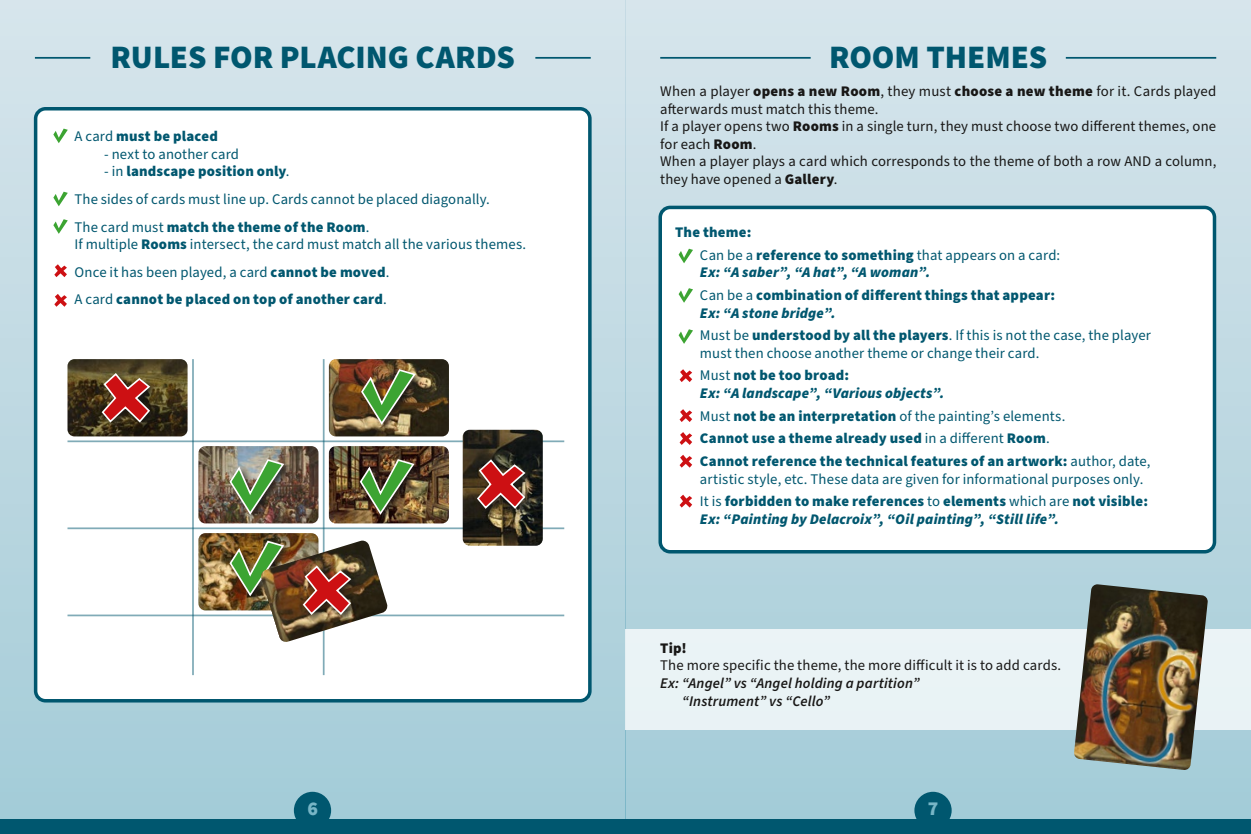
<style>
.page{position:relative;width:1251px;height:834px;background:#fff}
.page>*{position:absolute;margin:0;border:0;box-sizing:border-box;transform-origin:0 0}
.t1{font:900 32.73px "Source Sans Pro";color:#00576f}
.t2{font:900 19.6px "Source Sans Pro";color:#77b5c6}
.t3{font:14.7px/27.7px "Source Sans Pro";letter-spacing:.01em;color:#00576f}
.t4{font:900 14.7px/22.6px "Source Sans Pro";letter-spacing:.015em;color:#00576f}
.t5{font:14.7px/17.7px "Source Sans Pro";letter-spacing:.01em;color:#181716}
.t6{font:italic 600 14.7px/17.7px "Source Sans Pro";letter-spacing:.01em;color:#181716}
.t7{font:italic 900 14.7px "Source Sans Pro";letter-spacing:.015em;color:#00576f}
.t8{font:900 14.7px "Source Sans Pro";color:#181716}
.s1{font-weight:400}
.s2{font-weight:900}
.s3{font-style:italic}
.s4{font-weight:900;font-style:italic}
</style>
<div class="page">
<div style="left:0;top:0;width:625px;height:833px;background:linear-gradient(to bottom,#d8e5ec,#a2cbd7)"></div>
<div style="left:36px;top:109px;width:553px;height:591px;background:#fff;border-radius:10px"></div>
<div style="left:34px;top:107px;width:557px;height:595px;border:4px solid #00576f;border-radius:10px"></div>
<hr style="left:67px;top:440px;width:497px;height:2px;background:#00576f">
<hr style="left:323px;top:359px;width:1px;height:316px;background:#00576f">
<hr style="left:192px;top:359px;width:2px;height:316px;background:#00576f">
<hr style="left:67px;top:527px;width:497px;height:2px;background:#00576f">
<hr style="left:67px;top:614px;width:497px;height:2px;background:#00576f">
<img style="left:329px;top:359px;width:120px;height:77px">
<img style="left:67px;top:359px;width:120px;height:77px">
<img style="left:462px;top:429px;width:80px;height:116px">
<img style="left:198px;top:533px;width:120px;height:77px">
<img style="left:329px;top:446px;width:120px;height:77px">
<img style="left:198px;top:446px;width:120px;height:77px">
<div style="left:228px;top:458px;width:64px;height:64px;background:#181716;opacity:.75"></div>
<img style="left:228px;top:458px;width:57px;height:58px">
<div style="left:360px;top:368px;width:63px;height:64px;background:#181716;opacity:.75"></div>
<img style="left:359px;top:368px;width:58px;height:58px">
<svg style="left:53px;top:129px;width:15px;height:14px"></svg>
<svg style="left:53px;top:192px;width:15px;height:14px"></svg>
<svg style="left:53px;top:219px;width:15px;height:15px"></svg>
<div style="left:358px;top:458px;width:64px;height:64px;background:#181716;opacity:.75"></div>
<img style="left:358px;top:458px;width:58px;height:58px">
<div style="left:228px;top:539px;width:64px;height:65px;background:#181716;opacity:.75"></div>
<svg style="left:228px;top:539px;width:57px;height:58px;background:#71763c"></svg>
<div style="left:100px;top:371px;width:58px;height:59px;background:#181716;opacity:.75"></div>
<svg style="left:101px;top:372px;width:50px;height:51px;background:#964538"></svg>
<img style="left:260px;top:540px;width:128px;height:102px">
<div style="left:301px;top:564px;width:58px;height:58px;background:#181716;opacity:.75"></div>
<img style="left:301px;top:564px;width:51px;height:52px">
<div style="left:475px;top:458px;width:58px;height:58px;background:#181716;opacity:.75"></div>
<svg style="left:475px;top:458px;width:51px;height:52px;background:#8b3e38"></svg>
<svg style="left:54px;top:264px;width:13px;height:13px"></svg>
<svg style="left:54px;top:294px;width:13px;height:13px"></svg>
<hr style="left:35px;top:57px;width:55px;height:2px;background:#00576f">
<hr style="left:535px;top:57px;width:55px;height:2px;background:#00576f">
<div style="left:0;top:819px;width:625px;height:14px;background:#00576f"></div>
<div style="left:294px;top:791px;width:37px;height:37px;background:#00576f;border-radius:50%"></div>
<svg style="left:625px;top:0;width:625px;height:819px;background:#c0dae2"></svg>
<div style="left:660px;top:207px;width:554px;height:344px;background:#fff;border-radius:10px"></div>
<div style="left:658px;top:206px;width:557px;height:347px;border:4px solid #00576f;border-radius:10px"></div>
<div style="left:625px;top:629px;width:625px;height:100px;background:#eaf3f5"></div>
<svg style="left:678px;top:249px;width:15px;height:14px"></svg>
<svg style="left:678px;top:288px;width:15px;height:15px"></svg>
<svg style="left:678px;top:329px;width:15px;height:15px"></svg>
<svg style="left:679px;top:369px;width:13px;height:13px"></svg>
<svg style="left:679px;top:409px;width:13px;height:13px"></svg>
<svg style="left:679px;top:432px;width:13px;height:13px"></svg>
<svg style="left:679px;top:454px;width:13px;height:13px"></svg>
<svg style="left:679px;top:494px;width:13px;height:13px"></svg>
<img style="left:1073px;top:584px;width:134px;height:186px">
<hr style="left:660px;top:57px;width:150px;height:2px;background:#00576f">
<hr style="left:1065px;top:57px;width:150px;height:2px;background:#00576f">
<div style="left:625px;top:819px;width:625px;height:14px;background:#00576f"></div>
<div style="left:914px;top:791px;width:37px;height:37px;background:#00576f;border-radius:50%"></div>
<h1 class="t1" style="left:111px;top:35px;width:405px">RULES FOR PLACING CARDS</h1>
<p class="t4" style="left:74px;top:125px;width:145px"><span class="s1">A card</span> must be placed</p>
<p class="t3" style="left:104px;top:140px;width:136px">- next to another card</p>
<p class="t3" style="left:74px;top:158px;width:417px;text-indent:30px">- in <span class="s2">landscape position only</span>.<br>The sides of cards must line up. Cards cannot be placed diagonally.<br>The card must <span class="s2">match the theme of the Room</span>.</p>
<p class="t3" style="left:74px;top:231px;width:453px">If multiple <span class="s2">Rooms</span> intersect, the card must match all the various themes.<br>Once it has been played, a card <span class="s2">cannot be moved</span>.<br>A card <span class="s2">cannot be placed on top of another card</span>.</p>
<h2 class="t2" style="left:307px;top:795px;width:12px">6</h2>
<h1 class="t1" style="left:828px;top:35px;width:220px">ROOM THEMES</h1>
<p class="t5" style="left:660px;top:83px;width:557px">When a player <span class="s2">opens a new Room</span>, they must <span class="s2">choose a new theme</span> for it. Cards played afterwards must match this theme.<br>If a player opens two <span class="s2">Rooms</span> in a single turn, they must choose two different themes, one for each <span class="s2">Room</span>.<br>When a player plays a card which corresponds to the theme of both a row AND a column, they have opened a <span class="s2">Gallery</span>.</p>
<p class="t4" style="left:699px;top:221px;width:362px;text-indent:-25px">The theme:<br><span class="s1">Can be a</span> reference to something <span class="s1">that appears on a card:</span></p>
<p class="t4" style="left:699px;top:261px;width:356px"><span class="s3">Ex: “A saber”, “A hat”, “A woman”.<br></span><span class="s1">Can be a</span> combination of different things that appear:</p>
<p class="t3" style="left:699px;top:302px;width:452px;line-height:22.6px"><span class="s4">Ex: “A stone bridge”.<br></span>Must be <span class="s2">understood by all the players</span>. If this is not the case, the player</p>
<p class="t3" style="left:699px;top:342px;width:341px;line-height:22.6px">must then choose another theme or change their card.<br>Must <span class="s2">not be too broad:</span></p>
<p class="t4" style="left:699px;top:382px;width:452px"><span class="s3">Ex: “A landscape”, “Various objects”.<br></span><span class="s1">Must</span> not be an interpretation <span class="s1">of the painting’s elements.<br></span>Cannot use a theme already used <span class="s1">in a different</span> Room<span class="s1">.<br></span>Cannot reference the technical features of an artwork: <span class="s1">author, date,</span></p>
<p class="t3" style="left:699px;top:468px;width:449px;line-height:22.6px">artistic style, etc. These data are given for informational purposes only.<br>It is <span class="s2">forbidden to make references</span> to <span class="s2">elements</span> which are <span class="s2">not visible:</span></p>
<p class="t7" style="left:699px;top:508px;width:360px">Ex: “Painting by Delacroix”, “Oil painting”, “Still life”.</p>
<p class="t8" style="left:660px;top:637px;width:28px">Tip!</p>
<p class="t5" style="left:660px;top:657px;width:402px">The more specific the theme, the more difficult it is to add cards.</p>
<p class="t6" style="left:682px;top:674px;width:239px;text-indent:-22px">Ex: “Angel” vs “Angel holding a partition” “Instrument” vs “Cello”</p>
<h2 class="t2" style="left:927px;top:795px;width:12px">7</h2>
</div>
